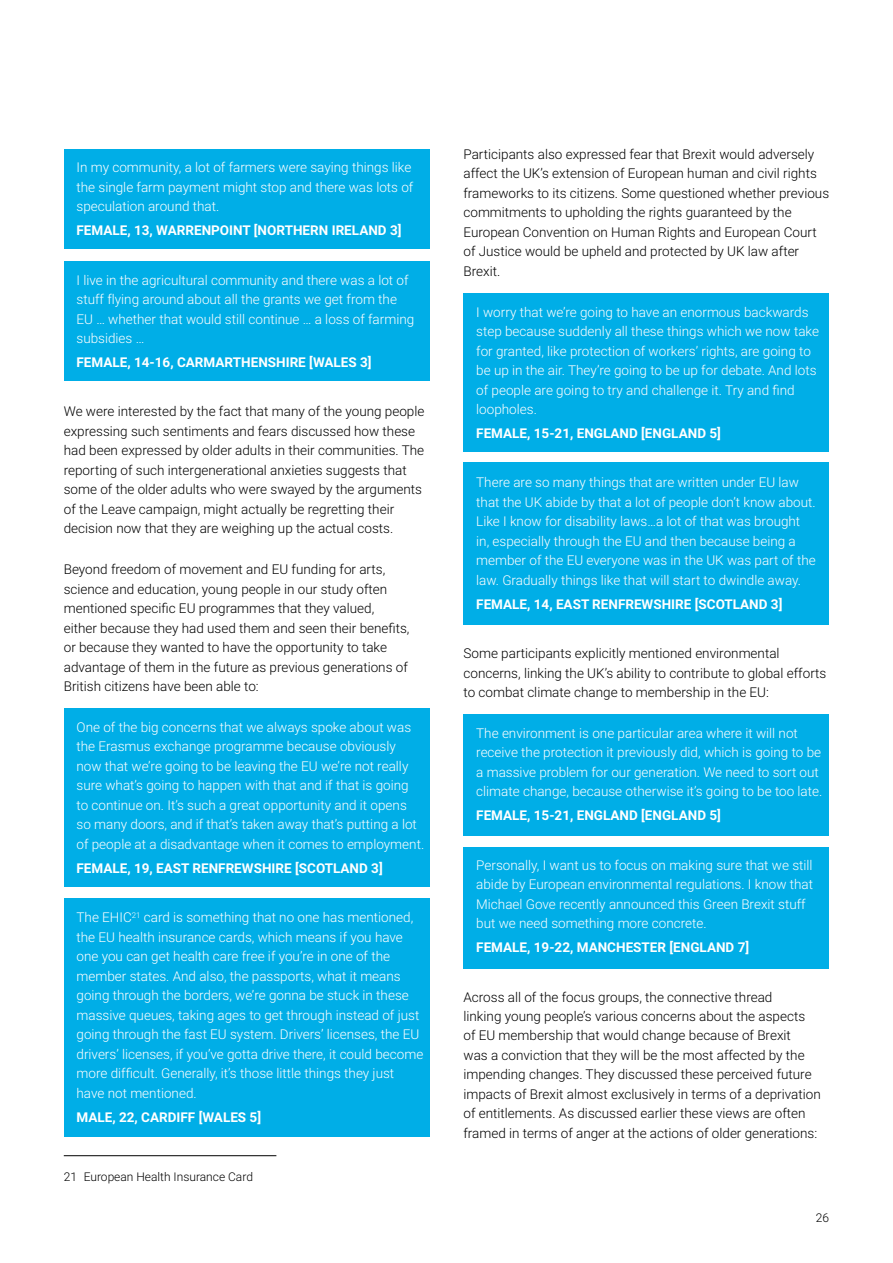
<style>
.page{position:relative;width:893px;height:1263px;background:#fff}
.page>*{position:absolute;margin:0;border:0;box-sizing:border-box;transform-origin:0 0}
.t1{font:300 13.5px/19.5px "Roboto";color:#fff}
.t2{font:300 13.5px/19.5px "Roboto";color:#000}
.t3{font:700 13.5px "Roboto";color:#fff}
.t4{font:300 12px "Roboto";color:#000}
</style>
<div class="page">
<div style="left:463px;top:462px;width:366px;height:163px;background:#00aee7"></div>
<div style="left:64px;top:898px;width:365px;height:239px;background:#00aee7"></div>
<div style="left:64px;top:149px;width:365px;height:99px;background:#00aee7"></div>
<div style="left:64px;top:708px;width:365px;height:179px;background:#00aee7"></div>
<div style="left:463px;top:293px;width:366px;height:159px;background:#00aee7"></div>
<div style="left:463px;top:714px;width:366px;height:122px;background:#00aee7"></div>
<div style="left:64px;top:261px;width:365px;height:120px;background:#00aee7"></div>
<div style="left:463px;top:847px;width:366px;height:121px;background:#00aee7"></div>
<hr style="left:64px;top:1155px;width:212px;height:1px;background:#000">
<p class="t1" style="left:77px;top:157px;width:338px">In my community, a lot of farmers were saying things like the single farm payment might stop and there was lots of speculation around that.</p>
<p class="t3" style="left:77px;top:221px;width:17px">FEMALE</p>
<p class="t3" style="left:127px;top:221px;width:39px">, 13, WARRENPOINT</p>
<p class="t3" style="left:254px;top:221px;width:149px">[NORTHERN IRELAND 3]</p>
<p class="t1" style="left:77px;top:270px;width:339px">I live in the agricultural community and there was a lot of stuff flying around about all the grants we get from the EU … whether that would still continue … a loss of farming subsidies …</p>
<p class="t3" style="left:77px;top:353px;width:17px">FEMALE</p>
<p class="t3" style="left:127px;top:353px;width:68px">, 14-16, CARMARTHENSHIRE</p>
<p class="t3" style="left:309px;top:353px;width:64px">[WALES 3]</p>
<p class="t2" style="left:64px;top:401px;width:362px">We were interested by the fact that many of the young people expressing such sentiments and fears discussed how these had been expressed by older adults in their communities. The reporting of such intergenerational anxieties suggests that some of the older adults who were swayed by the arguments of the Leave campaign, might actually be regretting their decision now that they are weighing up the actual costs.</p>
<p class="t2" style="left:64px;top:559px;width:347px">Beyond freedom of movement and EU funding for arts, science and education, young people in our study often mentioned specific EU programmes that they valued, either because they had used them and seen their benefits, or because they wanted to have the opportunity to take advantage of them in the future as previous generations of British citizens have been able to:</p>
<p class="t1" style="left:77px;top:717px;width:349px">One of the big concerns that we always spoke about was the Erasmus exchange programme because obviously now that we’re going to be leaving the EU we’re not really sure what’s going to happen with that and if that is going<br>to continue on. It’s such a great opportunity and it opens so many doors, and if that’s taken away that’s putting a lot of people at a disadvantage when it comes to employment.</p>
<p class="t3" style="left:77px;top:859px;width:17px">FEMALE</p>
<p class="t3" style="left:127px;top:859px;width:46px">, 19, EAST</p>
<p class="t3" style="left:193px;top:859px;width:18px">RENFRE</p>
<p class="t3" style="left:242px;top:859px;width:21px">WSHIRE</p>
<p class="t3" style="left:295px;top:859px;width:89px">[SCOTLAND 3]</p>
<p class="t1" style="left:77px;top:907px;width:348px">The EHIC<sup>21</sup> card is something that no one has mentioned, the EU health insurance cards, which means if you have one you can get health care free if you’re in one of the member states. And also, the passports, what it means going through the borders, we’re gonna be stuck in these massive queues, taking ages to get through instead of just going through the fast EU system. Drivers’ licenses, the EU drivers’ licenses, if you’ve gotta drive there, it could become more difficult. Generally, it’s those little things they just have not mentioned.</p>
<p class="t3" style="left:77px;top:1107px;width:83px">MALE, 22, CARDIFF</p>
<p class="t3" style="left:199px;top:1107px;width:64px">[WALES 5]</p>
<p class="t4" style="left:64px;top:1169px;width:191px">21 European Health Insurance Card</p>
<p class="t2" style="left:463px;top:144px;width:367px">Participants also expressed fear that Brexit would adversely affect the UK’s extension of European human and civil rights frameworks to its citizens. Some questioned whether previous commitments to upholding the rights guaranteed by the European Convention on Human Rights and European Court of Justice would be upheld and protected by UK law after Brexit.</p>
<p class="t1" style="left:476px;top:302px;width:344px">I worry that we’re going to have an enormous backwards step because suddenly all these things which we now take for granted, like protection of workers’ rights, are going to be up in the air. They’re going to be up for debate. And lots of people are going to try and challenge it. Try and find loopholes.</p>
<p class="t3" style="left:476px;top:424px;width:17px">FEMALE</p>
<p class="t3" style="left:527px;top:424px;width:67px">, 15-21, ENGLAND</p>
<p class="t3" style="left:641px;top:424px;width:81px">[ENGLAND 5]</p>
<p class="t1" style="left:476px;top:472px;width:341px">There are so many things that are written under EU law that the UK abide by that a lot of people don’t know about.<br>Like I know for disability laws…a lot of that was brought in, especially through the EU and then because being a member of the EU everyone was in the UK was part of the law. Gradually things like that will start to dwindle away.</p>
<p class="t3" style="left:476px;top:595px;width:17px">FEMALE</p>
<p class="t3" style="left:527px;top:595px;width:46px">, 14, EAST</p>
<p class="t3" style="left:592px;top:595px;width:18px">RENFRE</p>
<p class="t3" style="left:642px;top:595px;width:21px">WSHIRE</p>
<p class="t3" style="left:695px;top:595px;width:89px">[SCOTLAND 3]</p>
<p class="t2" style="left:463px;top:643px;width:364px">Some participants explicitly mentioned environmental concerns, linking the UK’s ability to contribute to global efforts to combat climate change to membership in the EU:</p>
<p class="t1" style="left:476px;top:723px;width:348px">The environment is one particular area where it will not receive the protection it previously did, which is going to be a massive problem for our generation. We need to sort out climate change, because otherwise it’s going to be too late.</p>
<p class="t3" style="left:476px;top:806px;width:17px">FEMALE</p>
<p class="t3" style="left:527px;top:806px;width:67px">, 15-21, ENGLAND</p>
<p class="t3" style="left:641px;top:806px;width:81px">[ENGLAND 5]</p>
<p class="t1" style="left:476px;top:855px;width:338px">Personally, I want us to focus on making sure that we still abide by European environmental regulations. I know that Michael Gove recently announced this Green Brexit stuff but we need something more concrete.</p>
<p class="t3" style="left:476px;top:938px;width:17px">FEMALE</p>
<p class="t3" style="left:527px;top:938px;width:72px">, 19-22, MANCHESTER</p>
<p class="t3" style="left:669px;top:938px;width:81px">[ENGLAND 7]</p>
<p class="t2" style="left:463px;top:986px;width:359px">Across all of the focus groups, the connective thread<br>linking young people’s various concerns about the aspects<br>of EU membership that would change because of Brexit<br>was a conviction that they will be the most affected by the impending changes. They discussed these perceived future impacts of Brexit almost exclusively in terms of a deprivation of entitlements. As discussed earlier these views are often framed in terms of anger at the actions of older generations:</p>
<p class="t4" style="left:816px;top:1209px;width:15px">26</p>
</div>
